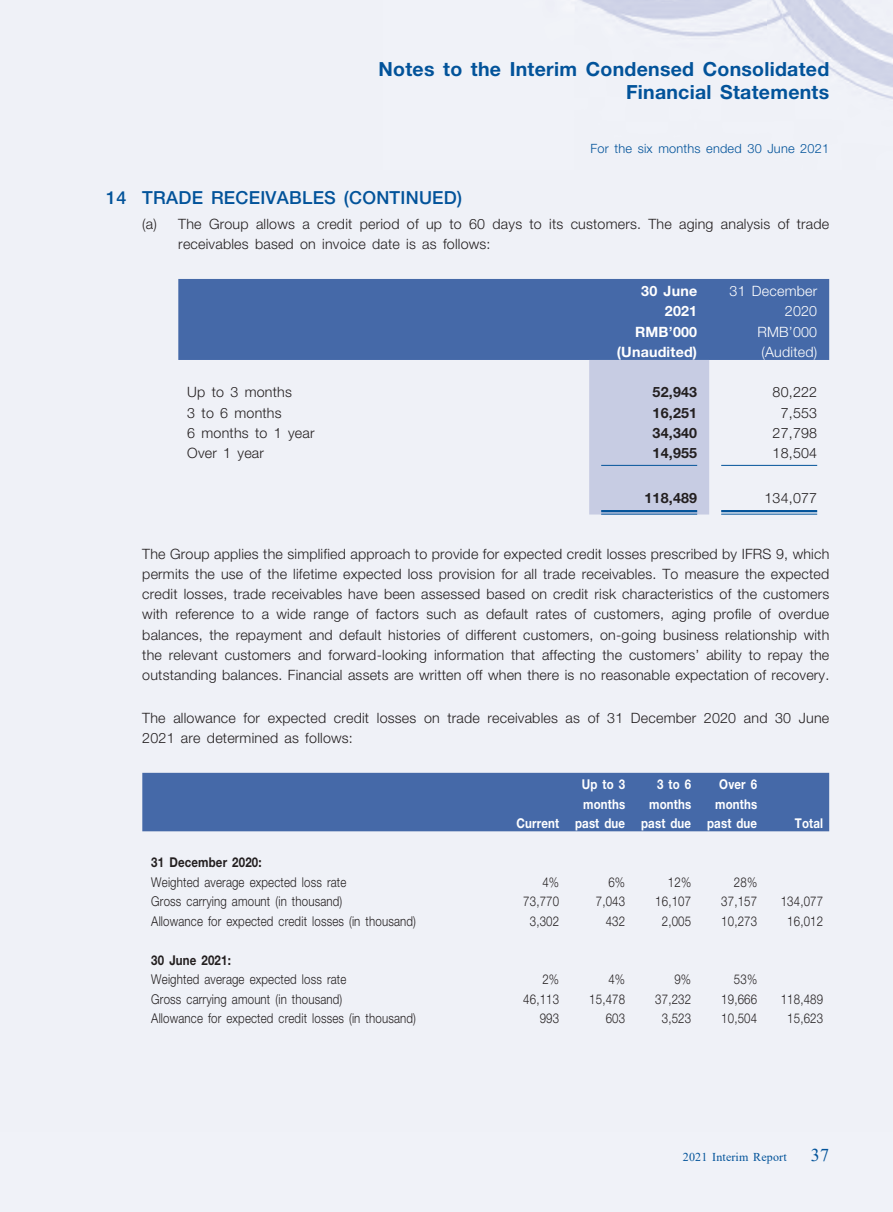
<style>
.page{position:relative;width:893px;height:1212px;background:#fff}
.page>*{position:absolute;margin:0;border:0;box-sizing:border-box;transform-origin:0 0}
.t1{font:700 19.5px/22.5px "Helvetica Neue LT Std";letter-spacing:.015em;color:#02539a;text-align:right}
._03_H1{font:500 18px "Helvetica Neue LT Std";letter-spacing:.015em;color:#02539a}
.t2{font:18px "Times New Roman";color:#02539a}
._12___P2{font:300 14.25px/20.2px "Helvetica Neue LT Std";letter-spacing:.015em;color:#231f20;text-align:justify}
._08____IN2{font:300 14.25px/20.2px "Helvetica Neue LT Std";letter-spacing:.015em;color:#231f20}
._15_Table_Stub{font:300 14.25px "Helvetica Neue LT Std";letter-spacing:.015em;color:#231f20}
._01_Body_Text{font:700 14.25px "Helvetica Neue LT Std";letter-spacing:.015em;color:#231f20}
._01_Body_Text-2{font:300 14.25px/20.2px "Helvetica Neue LT Std";letter-spacing:.015em;color:#fff;text-align:right}
._01_Body_Text-3{font:300 14.25px "Helvetica Neue LT Std";letter-spacing:.015em;color:#231f20}
._01_Body_Text-4{font:700 14.25px/20.2px "Helvetica Neue LT Std";letter-spacing:.015em;color:#fff;text-align:right}
._15_Table_Stub-2{font:300 13.5px "Helvetica Neue LT Std";letter-spacing:.015em;color:#231f20;scale:.85 1}
._01_Body_Text-5{font:300 13.5px "Helvetica Neue LT Std";letter-spacing:.015em;color:#231f20;scale:.85 1}
._01_Body_Text-6{font:700 13.5px/19.5px "Helvetica Neue LT Std";letter-spacing:.015em;color:#fff;text-align:right;scale:.85 1}
._15_Table_Stub-3{font:700 13.5px "Helvetica Neue LT Std";letter-spacing:.015em;color:#231f20;scale:.85 1}
.t3{font:300 12.75px "Helvetica Neue LT Std";letter-spacing:.015em;color:#02539a}
.t4{font:12px "Times New Roman";letter-spacing:.01em;color:#02539a}
</style>
<div class="page">
<div style="left:178px;top:279px;width:651px;height:81px;background:#4569a8"></div>
<div style="left:589px;top:360px;width:120px;height:154px;background:#c7cce3"></div>
<hr style="left:601px;top:465px;width:96px;height:1px;background:#02539a">
<hr style="left:721px;top:465px;width:96px;height:1px;background:#02539a">
<hr style="left:601px;top:510px;width:96px;height:2px;background:#02539a">
<hr style="left:601px;top:514px;width:96px;height:1px;background:#02539a">
<hr style="left:721px;top:510px;width:96px;height:2px;background:#02539a">
<hr style="left:721px;top:514px;width:96px;height:1px;background:#02539a">
<div style="left:142px;top:773px;width:687px;height:58px;background:#4569a8"></div>
<h1 class="t1" style="left:379px;top:57px;width:452px">Notes to the Interim Condensed Consolidated<br>Financial Statements</h1>
<p class="t3" style="left:590px;top:141px;width:240px">For the six months ended 30 June 2021</p>
<p class="_03_H1" style="left:106px;top:187px;width:357px">14 TRADE RECEIVABLES (CONTINUED)</p>
<p class="_08____IN2" style="left:178px;top:213px;width:652px;text-indent:-36px">(a) The Group allows a credit period of up to 60 days to its customers. The aging analysis of trade receivables based on invoice date is as follows:</p>
<p class="_01_Body_Text-4" style="left:641px;top:281px;width:57px">30 June<br>2021</p>
<p class="_01_Body_Text-2" style="left:729px;top:281px;width:89px">31 December<br>2020</p>
<p class="_01_Body_Text-4" style="left:635px;top:321px;width:64px">RMB’000</p>
<p class="_01_Body_Text-2" style="left:757px;top:321px;width:61px">RMB’000</p>
<p class="_01_Body_Text-4" style="left:617px;top:341px;width:82px">(Unaudited)</p>
<p class="_01_Body_Text-2" style="left:761px;top:341px;width:57px">(Audited)</p>
<p class="_15_Table_Stub" style="left:187px;top:384px;width:106px">Up to 3 months</p>
<p class="_01_Body_Text" style="left:653px;top:384px;width:46px">52,943</p>
<p class="_01_Body_Text-3" style="left:773px;top:384px;width:46px">80,222</p>
<p class="_15_Table_Stub" style="left:187px;top:404px;width:96px">3 to 6 months</p>
<p class="_01_Body_Text" style="left:653px;top:404px;width:46px">16,251</p>
<p class="_01_Body_Text-3" style="left:781px;top:404px;width:38px">7,553</p>
<p class="_15_Table_Stub" style="left:187px;top:424px;width:129px">6 months to 1 year</p>
<p class="_01_Body_Text" style="left:653px;top:424px;width:46px">34,340</p>
<p class="_01_Body_Text-3" style="left:773px;top:424px;width:46px">27,798</p>
<p class="_15_Table_Stub" style="left:187px;top:444px;width:78px">Over 1 year</p>
<p class="_01_Body_Text" style="left:653px;top:444px;width:46px">14,955</p>
<p class="_01_Body_Text-3" style="left:773px;top:444px;width:46px">18,504</p>
<p class="_01_Body_Text" style="left:644px;top:489px;width:54px">118,489</p>
<p class="_01_Body_Text-3" style="left:764px;top:489px;width:54px">134,077</p>
<p class="_12___P2" style="left:142px;top:543px;width:689px">The Group applies the simplified approach to provide for expected credit losses prescribed by IFRS 9, which permits the use of the lifetime expected loss provision for all trade receivables. To measure the expected credit losses, trade receivables have been assessed based on credit risk characteristics of the customers with reference to a wide range of factors such as default rates of customers, aging profile of overdue balances, the repayment and default histories of different customers, on-going business relationship with the relevant customers and forward-looking information that affecting the customers’ ability to repay the outstanding balances. Financial assets are written off when there is no reasonable expectation of recovery.</p>
<p class="_12___P2" style="left:142px;top:707px;width:688px">The allowance for expected credit losses on trade receivables as of 31 December 2020 and 30 June<br>2021 are determined as follows:</p>
<p class="_01_Body_Text-6" style="left:517px;top:813px;width:52px">Current</p>
<p class="_01_Body_Text-6" style="left:575px;top:774px;width:60px;text-align:center">Up to 3 months past due</p>
<p class="_01_Body_Text-6" style="left:641px;top:774px;width:60px">3 to 6 months past due</p>
<p class="_01_Body_Text-6" style="left:707px;top:774px;width:60px">Over 6 months past due</p>
<p class="_01_Body_Text-6" style="left:795px;top:813px;width:35px">Total</p>
<p class="_15_Table_Stub-3" style="left:151px;top:854px;width:131px">31 December 2020:</p>
<p class="_15_Table_Stub-2" style="left:151px;top:874px;width:231px">Weighted average expected loss rate</p>
<p class="_01_Body_Text-5" style="left:542px;top:874px;width:21px">4%</p>
<p class="_01_Body_Text-5" style="left:608px;top:874px;width:21px">6%</p>
<p class="_01_Body_Text-5" style="left:668px;top:874px;width:29px">12%</p>
<p class="_01_Body_Text-5" style="left:734px;top:874px;width:29px">28%</p>
<p class="_15_Table_Stub-2" style="left:151px;top:893px;width:226px">Gross carrying amount (in thousand)</p>
<p class="_01_Body_Text-5" style="left:523px;top:893px;width:44px">73,770</p>
<p class="_01_Body_Text-5" style="left:596px;top:893px;width:36px">7,043</p>
<p class="_01_Body_Text-5" style="left:655px;top:893px;width:44px">16,107</p>
<p class="_01_Body_Text-5" style="left:721px;top:893px;width:44px">37,157</p>
<p class="_01_Body_Text-5" style="left:781px;top:893px;width:51px">134,077</p>
<p class="_15_Table_Stub-2" style="left:151px;top:913px;width:313px">Allowance for expected credit losses (in thousand)</p>
<p class="_01_Body_Text-5" style="left:530px;top:913px;width:36px">3,302</p>
<p class="_01_Body_Text-5" style="left:606px;top:913px;width:24px">432</p>
<p class="_01_Body_Text-5" style="left:662px;top:913px;width:36px">2,005</p>
<p class="_01_Body_Text-5" style="left:721px;top:913px;width:44px">10,273</p>
<p class="_01_Body_Text-5" style="left:787px;top:913px;width:44px">16,012</p>
<p class="_15_Table_Stub-3" style="left:151px;top:952px;width:95px">30 June 2021:</p>
<p class="_15_Table_Stub-2" style="left:151px;top:971px;width:231px">Weighted average expected loss rate</p>
<p class="_01_Body_Text-5" style="left:542px;top:971px;width:21px">2%</p>
<p class="_01_Body_Text-5" style="left:608px;top:971px;width:21px">4%</p>
<p class="_01_Body_Text-5" style="left:674px;top:971px;width:21px">9%</p>
<p class="_01_Body_Text-5" style="left:734px;top:971px;width:29px">53%</p>
<p class="_15_Table_Stub-2" style="left:151px;top:991px;width:226px">Gross carrying amount (in thousand)</p>
<p class="_01_Body_Text-5" style="left:523px;top:991px;width:44px">46,113</p>
<p class="_01_Body_Text-5" style="left:589px;top:991px;width:44px">15,478</p>
<p class="_01_Body_Text-5" style="left:655px;top:991px;width:44px">37,232</p>
<p class="_01_Body_Text-5" style="left:721px;top:991px;width:44px">19,666</p>
<p class="_01_Body_Text-5" style="left:781px;top:991px;width:51px">118,489</p>
<p class="_15_Table_Stub-2" style="left:151px;top:1010px;width:313px">Allowance for expected credit losses (in thousand)</p>
<p class="_01_Body_Text-5" style="left:540px;top:1010px;width:24px">993</p>
<p class="_01_Body_Text-5" style="left:606px;top:1010px;width:24px">603</p>
<p class="_01_Body_Text-5" style="left:662px;top:1010px;width:36px">3,523</p>
<p class="_01_Body_Text-5" style="left:721px;top:1010px;width:44px">10,504</p>
<p class="_01_Body_Text-5" style="left:787px;top:1010px;width:44px">15,623</p>
<p class="t4" style="left:683px;top:1148px;width:105px">2021 Interim Report</p>
<p class="t2" style="left:811px;top:1142px;width:20px">37</p>
</div>
